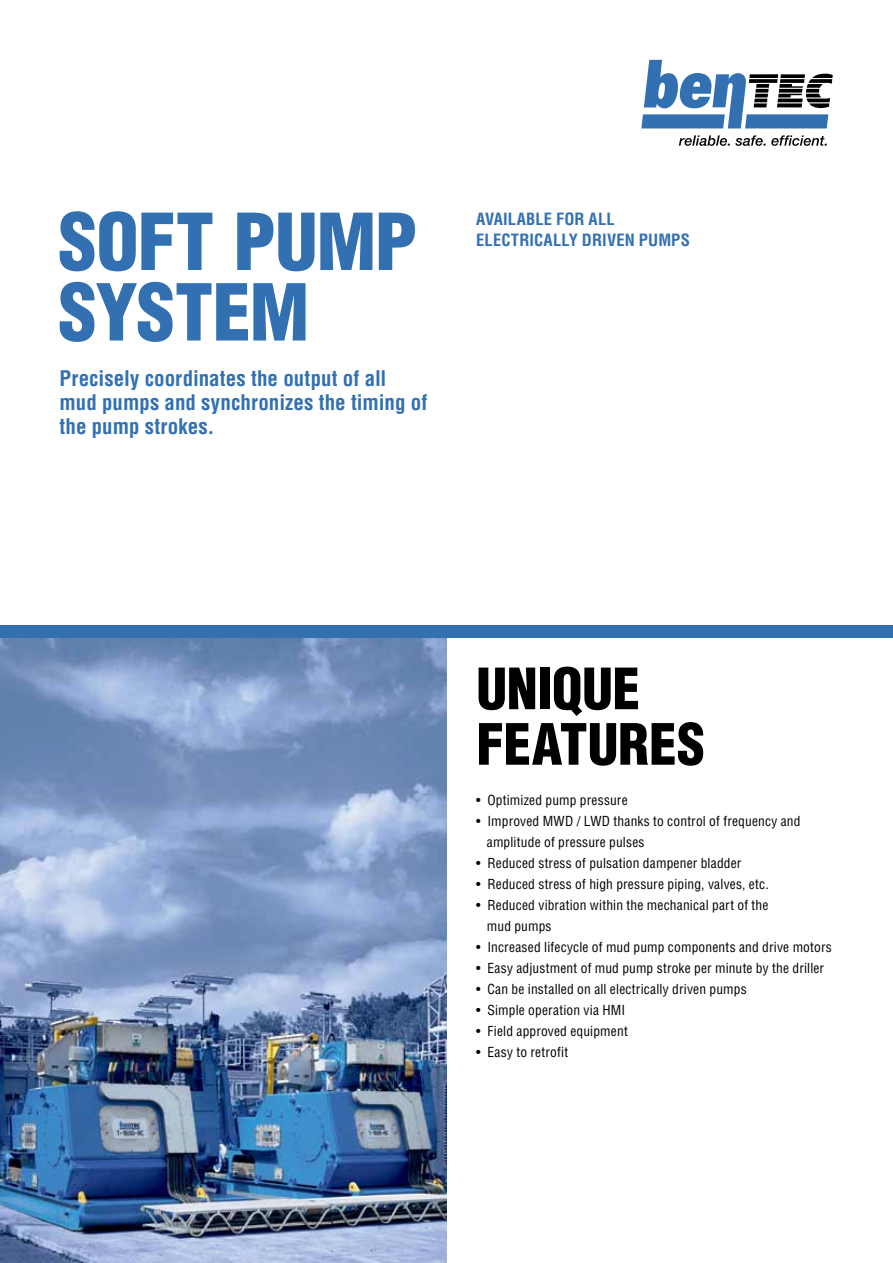
<style>
.page{position:relative;width:893px;height:1263px;background:#fff}
.page>*{position:absolute;margin:0;border:0;box-sizing:border-box;transform-origin:0 0}
.t1{font:900 condensed 76.5px/70.5px "Helvetica";letter-spacing:-.015em;color:#3270b2}
.t2{font:900 condensed 55.5px/55.5px "Helvetica";letter-spacing:-.005em;color:#000}
.t3{font:700 condensed 21px/24px "Helvetica";color:#3270b2}
.t4{font:700 condensed 16.5px/21px "Helvetica";letter-spacing:.005em;color:#3270b2}
.t5{font:condensed 13.5px/21px "Helvetica";letter-spacing:.015em;color:#000}
</style>
<div class="page">
<img style="left:0;top:638px;width:446px;height:625px">
<div style="left:0;top:625px;width:893px;height:13px;background:#3270b2"></div>
<svg style="left:679px;top:135px;width:148px;height:11px"></svg>
<svg style="left:641px;top:60px;width:192px;height:68px"></svg>
<h1 class="t1" style="left:58px;top:206px;width:360px">SOFT PUMP<br>SYSTEM</h1>
<h3 class="t3" style="left:60px;top:367px;width:369px">Precisely coordinates the output of all mud pumps and synchronizes the timing of the pump strokes.</h3>
<p class="t4" style="left:476px;top:209px;width:215px">Available for all electrically driven pumps</p>
<h2 class="t2" style="left:476px;top:660px;width:228px">UNIQUE<br>FEATURES</h2>
<p class="t5" style="left:476px;top:790px;width:153px">• Optimized pump pressure</p>
<p class="t5" style="left:487px;top:811px;width:315px;text-indent:-11px">• Improved MWD / LWD thanks to control of frequency and amplitude of pressure pulses</p>
<p class="t5" style="left:476px;top:853px;width:267px">• Reduced stress of pulsation dampener bladder</p>
<p class="t5" style="left:476px;top:874px;width:294px">• Reduced stress of high pressure piping, valves, etc.</p>
<p class="t5" style="left:487px;top:895px;width:283px;text-indent:-11px">• Reduced vibration within the mechanical part of the mud pumps</p>
<p class="t5" style="left:476px;top:937px;width:357px">• Increased lifecycle of mud pump components and drive motors</p>
<p class="t5" style="left:476px;top:958px;width:349px">• Easy adjustment of mud pump stroke per minute by the driller</p>
<p class="t5" style="left:476px;top:979px;width:272px">• Can be installed on all electrically driven pumps</p>
<p class="t5" style="left:476px;top:1000px;width:150px">• Simple operation via HMI</p>
<p class="t5" style="left:476px;top:1021px;width:153px">• Field approved equipment</p>
<p class="t5" style="left:476px;top:1042px;width:93px">• Easy to retrofit</p>
</div>
